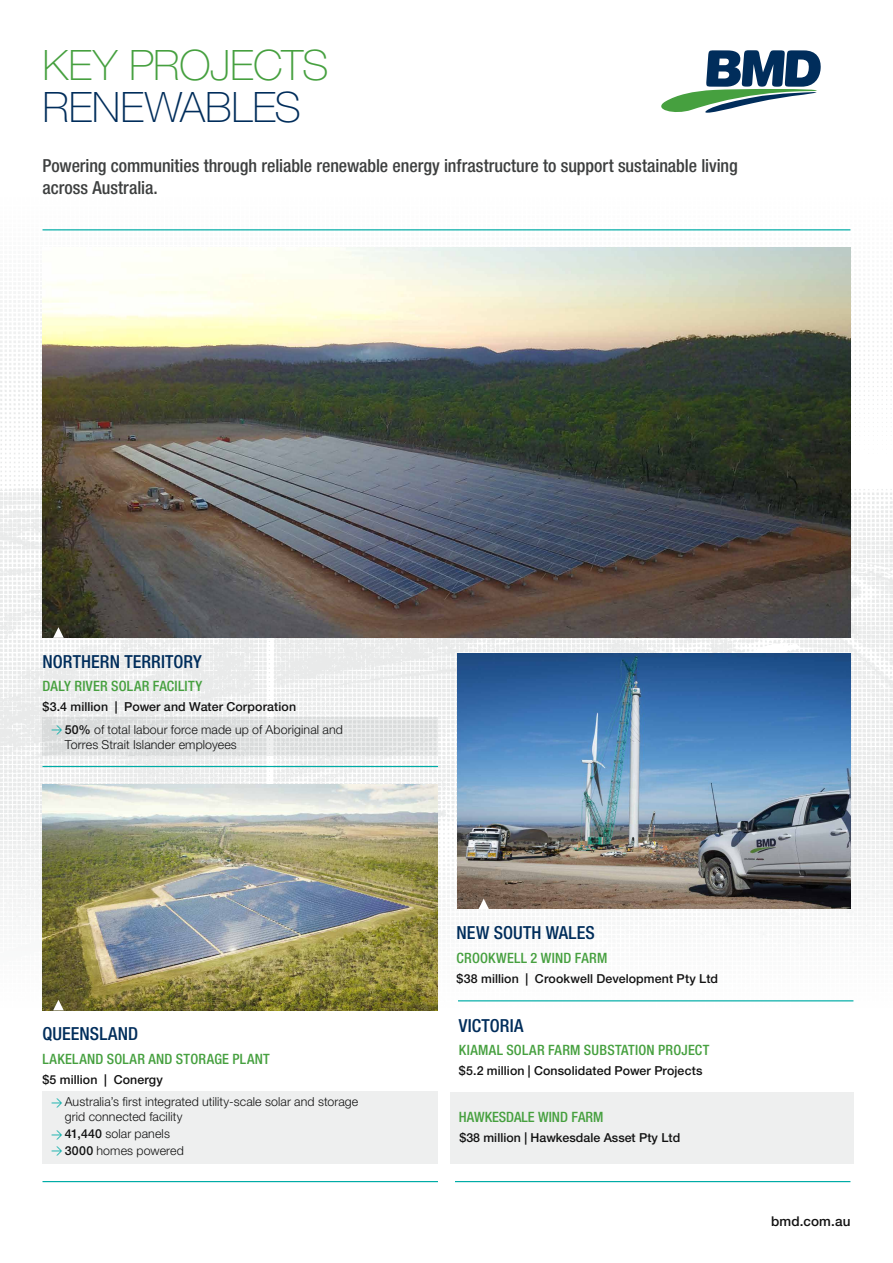
<style>
.page{position:relative;width:893px;height:1263px;background:#fff}
.page>*{position:absolute;margin:0;border:0;box-sizing:border-box;transform-origin:0 0}
.BMD__Section_Head{font:100 42px/42px "Helvetica Neue LT Std";letter-spacing:-.005em;color:#46a03f}
.BMD__Intro{font:500 condensed 18px/22.5px "Helvetica Neue LT Std";letter-spacing:-.005em;color:#3d3f3f}
.BMD__Subhead_L1{font:500 condensed 18px "Helvetica Neue LT Std";letter-spacing:.005em;color:#002d5b}
.BMD__Subhead_L2{font:500 condensed 14.25px "Helvetica Neue LT Std";letter-spacing:.015em;color:#46a03f}
.t1{font:500 13.5px "Helvetica Neue LT Std";letter-spacing:.01em;color:#121212}
.t2{font:300 12.3px/15px "Helvetica Neue LT Std";letter-spacing:.01em;color:#121212}
.BMD__Body_Copy__Smal{font:500 12.3px "Helvetica Neue LT Std";letter-spacing:.01em;color:#121212}
.s1{color:#002d5b}
.s2{font-family:"DIN";font-weight:400;font-size:11.25px;color:#00aca6}
.s3{font-weight:500}
</style>
<div class="page">
<div style="left:451px;top:1092px;width:403px;height:71px;background:#eeefef"></div>
<img style="left:0;top:229px;width:893px;height:779px">
<div style="left:43px;top:718px;width:395px;height:38px;background:linear-gradient(to right,#dddfdf,#e3e4e4)"></div>
<div style="left:43px;top:1092px;width:395px;height:72px;background:#eeefef"></div>
<hr style="left:43px;top:229px;width:807px;height:1px;background:#00aca6">
<hr style="left:43px;top:1181px;width:395px;height:1px;background:#00aca6">
<hr style="left:455px;top:1181px;width:395px;height:1px;background:#00aca6">
<hr style="left:43px;top:766px;width:395px;height:1px;background:#00aca6">
<hr style="left:458px;top:1000px;width:395px;height:1px;background:#00aca6">
<img style="left:43px;top:247px;width:807px;height:391px">
<img style="left:43px;top:784px;width:395px;height:226px">
<svg style="left:53px;top:627px;width:11px;height:11px"></svg>
<svg style="left:53px;top:1000px;width:11px;height:10px"></svg>
<img style="left:457px;top:654px;width:393px;height:254px">
<svg style="left:478px;top:899px;width:11px;height:10px"></svg>
<svg style="left:661px;top:50px;width:160px;height:63px"></svg>
<p class="BMD__Section_Head" style="left:43px;top:44px;width:288px">KEY PROJECTS<br><span class="s1">RENEWABLES</span></p>
<p class="BMD__Intro" style="left:43px;top:154px;width:697px">Powering communities through reliable renewable energy infrastructure to support sustainable living across Australia.</p>
<p class="BMD__Subhead_L1" style="left:43px;top:650px;width:161px">NORTHERN TERRITORY</p>
<p class="BMD__Subhead_L2" style="left:43px;top:678px;width:161px">DALY RIVER SOLAR FACILITY</p>
<p class="BMD__Body_Copy__Smal" style="left:43px;top:699px;width:255px">$3.4 million | Power and Water Corporation</p>
<p class="t2" style="left:65px;top:722px;width:280px;text-indent:-14px"><span class="s2">&gt;</span> <span class="s3">50%</span> of total labour force made up of Aboriginal and<br>Torres Strait Islander employees</p>
<p class="BMD__Subhead_L1" style="left:43px;top:1023px;width:97px">QUEENSLAND</p>
<p class="BMD__Subhead_L2" style="left:43px;top:1050px;width:229px">LAKELAND SOLAR AND STORAGE PLANT</p>
<p class="BMD__Body_Copy__Smal" style="left:43px;top:1072px;width:122px">$5 million | Conergy</p>
<p class="t2" style="left:65px;top:1094px;width:295px;text-indent:-14px"><span class="s2">&gt;</span> Australia’s first integrated utility-scale solar and storage grid connected facility</p>
<p class="t2" style="left:51px;top:1126px;width:120px"><span class="s2">&gt;</span> <span class="s3">41,440</span> solar panels</p>
<p class="t2" style="left:51px;top:1143px;width:134px"><span class="s2">&gt;</span> <span class="s3">3000</span> homes powered</p>
<p class="BMD__Subhead_L1" style="left:457px;top:922px;width:140px">NEW SOUTH WALES</p>
<p class="BMD__Subhead_L2" style="left:457px;top:949px;width:152px">CROOKWELL 2 WIND FARM</p>
<p class="BMD__Body_Copy__Smal" style="left:457px;top:971px;width:263px">$38 million | Crookwell Development Pty Ltd</p>
<p class="BMD__Subhead_L1" style="left:459px;top:1014px;width:66px">VICTORIA</p>
<p class="BMD__Subhead_L2" style="left:459px;top:1042px;width:252px">KIAMAL SOLAR FARM SUBSTATION PROJECT</p>
<p class="BMD__Body_Copy__Smal" style="left:459px;top:1063px;width:245px">$5.2 million | Consolidated Power Projects</p>
<p class="BMD__Subhead_L2" style="left:459px;top:1108px;width:146px">HAWKESDALE WIND FARM</p>
<p class="BMD__Body_Copy__Smal" style="left:459px;top:1131px;width:222px">$38 million | Hawkesdale Asset Pty Ltd</p>
<p class="t1" style="left:771px;top:1213px;width:81px">bmd.com.au</p>
</div>
